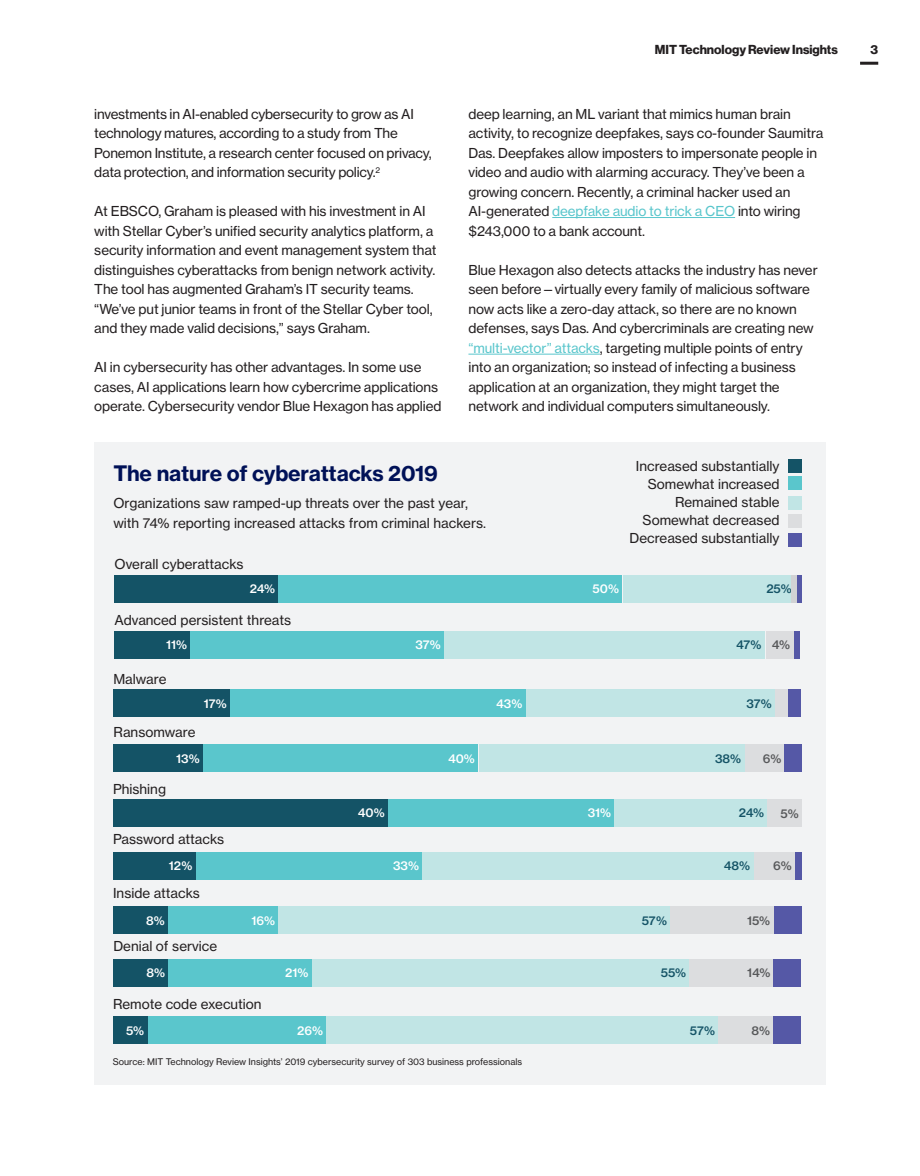
<style>
.page{position:relative;width:920px;height:1176px;background:#fff}
.page>*{position:absolute;margin:0;border:0;box-sizing:border-box;transform-origin:0 0}
.small_sidebar_hed{font:21px "N Haas Grotesk TX Std 75 Bd";letter-spacing:-.01em;color:#001157}
.Feature_Text_w_o_ind{font:13.5px/19.5px "N Haas Grotesk TX Std 55 Rg";letter-spacing:-.01em;color:#231f20}
.small_sidebar_text{font:13.5px "N Haas Grotesk TX Std 55 Rg";color:#231f20}
.small_sidebar_hed-2{font:13.5px/19.5px "N Haas Grotesk TX Std 55 Rg";color:#231f20}
.t1{font:12.75px "N Haas Grotesk DS Std 75 Bd";color:#231f20}
.t2{font:12px "N Haas Grotesk TX Std 65 Md";color:#fff}
.t3{font:12px "N Haas Grotesk TX Std 65 Md";letter-spacing:-.01em;color:#145366}
.t4{font:12px "N Haas Grotesk TX Std 65 Md";color:#57585a}
.Source_Line{font:9px "N Haas Grotesk TX Std 55 Rg";color:#231f20}
.s1{color:#5ac6cc}
</style>
<div class="page">
<hr style="left:860px;top:62px;width:18px;height:3px;background:#231f20">
<hr style="left:552px;top:217px;width:183px;height:1px;background:#5ac6cc">
<hr style="left:468px;top:354px;width:132px;height:1px;background:#5ac6cc">
<div style="left:94px;top:441px;width:732px;height:642px;background:#f2f3f4"></div>
<div style="left:767px;top:799px;width:35px;height:27px;background:#dcdddf"></div>
<div style="left:718px;top:1016px;width:55px;height:27px;background:#dcdddf"></div>
<div style="left:115px;top:575px;width:163px;height:27px;background:#145366"></div>
<div style="left:793px;top:631px;width:7px;height:27px;background:#5558a6"></div>
<div style="left:787px;top:689px;width:13px;height:27px;background:#5558a6"></div>
<div style="left:278px;top:575px;width:344px;height:27px;background:#5ac6cc"></div>
<div style="left:623px;top:575px;width:172px;height:27px;background:#c1e5e5"></div>
<div style="left:791px;top:575px;width:7px;height:27px;background:#d1d2d4"></div>
<div style="left:797px;top:575px;width:5px;height:27px;background:#5558a6"></div>
<div style="left:766px;top:631px;width:27px;height:27px;background:#dcdddf"></div>
<div style="left:442px;top:631px;width:322px;height:27px;background:#c1e5e5"></div>
<div style="left:190px;top:631px;width:254px;height:27px;background:#5ac6cc"></div>
<div style="left:115px;top:631px;width:75px;height:27px;background:#145366"></div>
<div style="left:774px;top:689px;width:14px;height:27px;background:#dcdddf"></div>
<div style="left:521px;top:689px;width:254px;height:27px;background:#c1e5e5"></div>
<div style="left:230px;top:689px;width:295px;height:27px;background:#5ac6cc"></div>
<div style="left:113px;top:689px;width:117px;height:27px;background:#145366"></div>
<div style="left:743px;top:744px;width:42px;height:27px;background:#dcdddf"></div>
<div style="left:203px;top:744px;width:275px;height:27px;background:#5ac6cc"></div>
<div style="left:113px;top:744px;width:90px;height:27px;background:#145366"></div>
<div style="left:602px;top:799px;width:165px;height:27px;background:#c1e5e5"></div>
<div style="left:387px;top:799px;width:227px;height:27px;background:#5ac6cc"></div>
<div style="left:113px;top:799px;width:275px;height:27px;background:#145366"></div>
<div style="left:795px;top:851px;width:7px;height:27px;background:#5558a6"></div>
<div style="left:753px;top:851px;width:42px;height:27px;background:#dcdddf"></div>
<div style="left:422px;top:851px;width:331px;height:27px;background:#c1e5e5"></div>
<div style="left:195px;top:851px;width:227px;height:27px;background:#5ac6cc"></div>
<div style="left:113px;top:851px;width:82px;height:27px;background:#145366"></div>
<div style="left:670px;top:906px;width:103px;height:27px;background:#dcdddf"></div>
<div style="left:278px;top:906px;width:392px;height:27px;background:#c1e5e5"></div>
<div style="left:168px;top:906px;width:110px;height:27px;background:#5ac6cc"></div>
<div style="left:113px;top:906px;width:55px;height:27px;background:#145366"></div>
<div style="left:677px;top:958px;width:96px;height:27px;background:#dcdddf"></div>
<div style="left:311px;top:958px;width:378px;height:27px;background:#c1e5e5"></div>
<div style="left:167px;top:958px;width:144px;height:27px;background:#5ac6cc"></div>
<div style="left:113px;top:958px;width:55px;height:27px;background:#145366"></div>
<div style="left:327px;top:1016px;width:391px;height:27px;background:#c1e5e5"></div>
<div style="left:147px;top:1016px;width:179px;height:27px;background:#5ac6cc"></div>
<div style="left:113px;top:1016px;width:34px;height:27px;background:#145366"></div>
<div style="left:785px;top:744px;width:17px;height:27px;background:#5558a6"></div>
<div style="left:773px;top:1016px;width:27px;height:27px;background:#5558a6"></div>
<div style="left:773px;top:958px;width:28px;height:27px;background:#5558a6"></div>
<div style="left:774px;top:906px;width:27px;height:27px;background:#5558a6"></div>
<div style="left:479px;top:744px;width:265px;height:27px;background:#c1e5e5"></div>
<div style="left:788px;top:458px;width:14px;height:14px;background:#145366"></div>
<div style="left:788px;top:476px;width:14px;height:13px;background:#5ac6cc"></div>
<div style="left:788px;top:514px;width:14px;height:13px;background:#dcdddf"></div>
<div style="left:788px;top:533px;width:14px;height:13px;background:#5558a6"></div>
<div style="left:788px;top:496px;width:13px;height:13px;background:#c1e5e5"></div>
<p class="Feature_Text_w_o_ind" style="left:94px;top:104px;width:339px">investments in AI-enabled cybersecurity to grow as AI technology matures, according to a study from The Ponemon Institute, a research center focused on privacy, data protection, and information security policy.<sup>2</sup></p>
<p class="Feature_Text_w_o_ind" style="left:94px;top:201px;width:344px">At EBSCO, Graham is pleased with his investment in AI with Stellar Cyber’s unified security analytics platform, a security information and event management system that distinguishes cyberattacks from benign network activity.<br>The tool has augmented Graham’s IT security teams. “We’ve put junior teams in front of the Stellar Cyber tool, and they made valid decisions,” says Graham.</p>
<p class="Feature_Text_w_o_ind" style="left:94px;top:357px;width:349px">AI in cybersecurity has other advantages. In some use cases, AI applications learn how cybercrime applications operate. Cybersecurity vendor Blue Hexagon has applied</p>
<p class="t1" style="left:655px;top:42px;width:184px">MIT Technology Review Insights</p>
<p class="t1" style="left:871px;top:42px;width:9px">3</p>
<p class="Feature_Text_w_o_ind" style="left:468px;top:104px;width:356px">deep learning, an ML variant that mimics human brain activity, to recognize deepfakes, says co-founder Saumitra Das. Deepfakes allow imposters to impersonate people in video and audio with alarming accuracy. They’ve been a growing concern. Recently, a criminal hacker used an AI-generated <span class="s1">deepfake audio to trick a CEO</span> into wiring $243,000 to a bank account.</p>
<p class="Feature_Text_w_o_ind" style="left:468px;top:260px;width:351px">Blue Hexagon also detects attacks the industry has never seen before—virtually every family of malicious software now acts like a zero-day attack, so there are no known defenses, says Das. And cybercriminals are creating new <span class="s1">“multi-vector” attacks</span>, targeting multiple points of entry into an organization; so instead of infecting a business application at an organization, they might target the network and individual computers simultaneously.</p>
<p class="small_sidebar_hed" style="left:113px;top:460px;width:326px">The nature of cyberattacks 2019</p>
<p class="small_sidebar_hed-2" style="left:113px;top:493px;width:374px">Organizations saw ramped-up threats over the past year, with 74% reporting increased attacks from criminal hackers.</p>
<p class="small_sidebar_text" style="left:115px;top:555px;width:130px">Overall cyberattacks</p>
<p class="t2" style="left:250px;top:581px;width:27px">24%</p>
<p class="small_sidebar_text" style="left:115px;top:611px;width:178px">Advanced persistent threats</p>
<p class="small_sidebar_text" style="left:636px;top:457px;width:145px">Increased substantially</p>
<p class="small_sidebar_text" style="left:648px;top:475px;width:133px">Somewhat increased</p>
<p class="small_sidebar_text" style="left:675px;top:493px;width:106px">Remained stable</p>
<p class="small_sidebar_text" style="left:643px;top:511px;width:138px">Somewhat decreased</p>
<p class="small_sidebar_text" style="left:629px;top:529px;width:151px">Decreased substantially</p>
<p class="t2" style="left:592px;top:581px;width:28px">50%</p>
<p class="t3" style="left:766px;top:581px;width:27px">25%</p>
<p class="t2" style="left:166px;top:637px;width:22px">11%</p>
<p class="t2" style="left:415px;top:637px;width:27px">37%</p>
<p class="t3" style="left:736px;top:637px;width:27px">47%</p>
<p class="t4" style="left:772px;top:637px;width:20px">4%</p>
<p class="small_sidebar_text" style="left:113px;top:670px;width:55px">Malware</p>
<p class="t2" style="left:204px;top:696px;width:25px">17%</p>
<p class="t2" style="left:496px;top:696px;width:28px">43%</p>
<p class="t3" style="left:746px;top:696px;width:27px">37%</p>
<p class="small_sidebar_text" style="left:114px;top:723px;width:83px">Ransomware</p>
<p class="t2" style="left:176px;top:751px;width:25px">13%</p>
<p class="t2" style="left:448px;top:751px;width:28px">40%</p>
<p class="t4" style="left:763px;top:751px;width:20px">6%</p>
<p class="small_sidebar_text" style="left:113px;top:780px;width:54px">Phishing</p>
<p class="t2" style="left:358px;top:805px;width:28px">40%</p>
<p class="t2" style="left:588px;top:805px;width:25px">31%</p>
<p class="t3" style="left:739px;top:805px;width:27px">24%</p>
<p class="small_sidebar_text" style="left:113px;top:830px;width:113px">Password attacks</p>
<p class="t2" style="left:169px;top:858px;width:25px">12%</p>
<p class="t2" style="left:393px;top:858px;width:28px">33%</p>
<p class="t3" style="left:724px;top:858px;width:28px">48%</p>
<p class="t4" style="left:773px;top:858px;width:20px">6%</p>
<p class="t3" style="left:715px;top:751px;width:28px">38%</p>
<p class="t4" style="left:781px;top:805px;width:20px">5%</p>
<p class="small_sidebar_text" style="left:113px;top:885px;width:88px">Inside attacks</p>
<p class="t2" style="left:146px;top:912px;width:20px">8%</p>
<p class="t2" style="left:252px;top:912px;width:25px">16%</p>
<p class="t3" style="left:642px;top:912px;width:27px">57%</p>
<p class="small_sidebar_text" style="left:113px;top:937px;width:105px">Denial of service</p>
<p class="t2" style="left:146px;top:965px;width:20px">8%</p>
<p class="t2" style="left:285px;top:965px;width:25px">21%</p>
<p class="t3" style="left:661px;top:965px;width:27px">55%</p>
<p class="t4" style="left:747px;top:965px;width:25px">14%</p>
<p class="small_sidebar_text" style="left:113px;top:995px;width:150px">Remote code execution</p>
<p class="t2" style="left:126px;top:1022px;width:20px">5%</p>
<p class="t2" style="left:297px;top:1022px;width:27px">26%</p>
<p class="t3" style="left:690px;top:1022px;width:27px">57%</p>
<p class="t4" style="left:747px;top:912px;width:25px">15%</p>
<p class="t4" style="left:752px;top:1022px;width:20px">8%</p>
<p class="Source_Line" style="left:113px;top:1055px;width:411px">Source: MIT Technology Review Insights’ 2019 cybersecurity survey of 303 business professionals</p>
</div>
